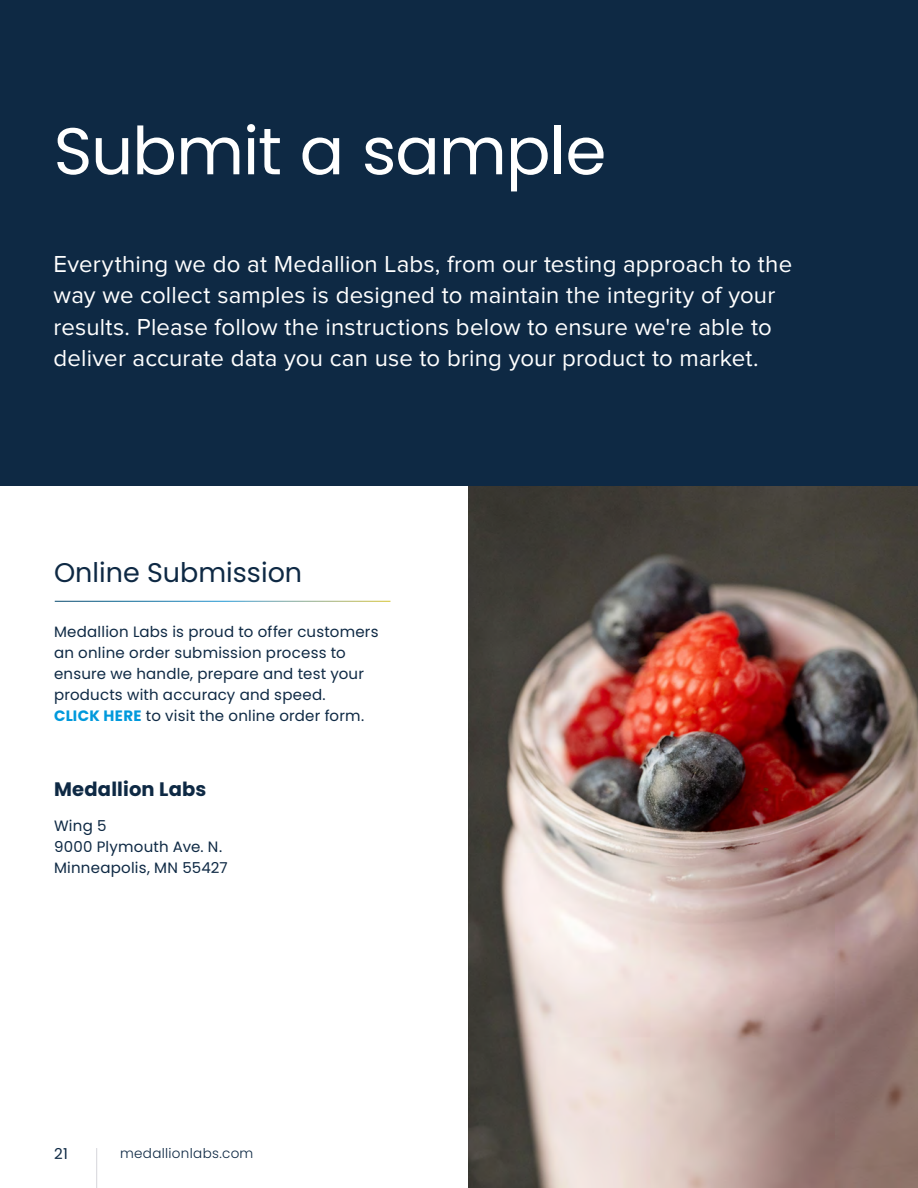
<style>
.page{position:relative;width:918px;height:1188px;background:#fff}
.page>*{position:absolute;margin:0;border:0;box-sizing:border-box;transform-origin:0 0}
.t1{font:66px "Poppins";letter-spacing:-.015em;color:#fff}
.Subhead_18pt{font:27px "Poppins";color:#0e2944}
.Body_Copy_9pt{font:24px/31.5px "Proxima Nova";letter-spacing:.005em;color:#fff}
.Body_Copy_9pt-2{font:700 19.5px "Poppins";letter-spacing:.005em;color:#0e2944}
.Subhead_18pt-2{font:15px/21px "Poppins";letter-spacing:.015em;color:#0e2944}
.Body_Copy_9pt-3{font:15px/21px "Poppins";letter-spacing:.015em;color:#0e2944}
.t2{font:300 13.5px "Poppins";letter-spacing:.02em;color:#0e2944}
.s1{font-weight:700;color:#0099dc}
</style>
<div class="page">
<hr style="left:96px;top:1148px;width:1px;height:40px;background:#dadadf">
<img style="left:468px;top:486px;width:450px;height:702px">
<div style="left:0;top:0;width:918px;height:486px;background:#0e2944"></div>
<h1 class="t1" style="left:54px;top:113px;width:554px">Submit a sample</h1>
<p class="Body_Copy_9pt" style="left:54px;top:249px;width:740px">Everything we do at Medallion Labs, from our testing approach to the way we collect samples is designed to maintain the integrity of your results. Please follow the instructions below to ensure we're able to deliver accurate data you can use to bring your product to market.</p>
<p class="Subhead_18pt" style="left:54px;top:557px;width:250px">Online Submission</p>
<p class="Subhead_18pt-2" style="left:54px;top:621px;width:326px">Medallion Labs is proud to offer customers an online order submission process to ensure we handle, prepare and test your products with accuracy and speed.<br><span class="s1">CLICK HERE</span> to visit the online order form.</p>
<p class="Body_Copy_9pt-2" style="left:54px;top:778px;width:154px">Medallion Labs</p>
<p class="Body_Copy_9pt-3" style="left:54px;top:815px;width:175px">Wing 5<br>9000 Plymouth Ave. N.<br>Minneapolis, MN 55427</p>
<p class="Subhead_18pt-2" style="left:54px;top:1143px;width:15px">21</p>
<p class="t2" style="left:120px;top:1146px;width:135px">medallionlabs.com</p>
</div>
